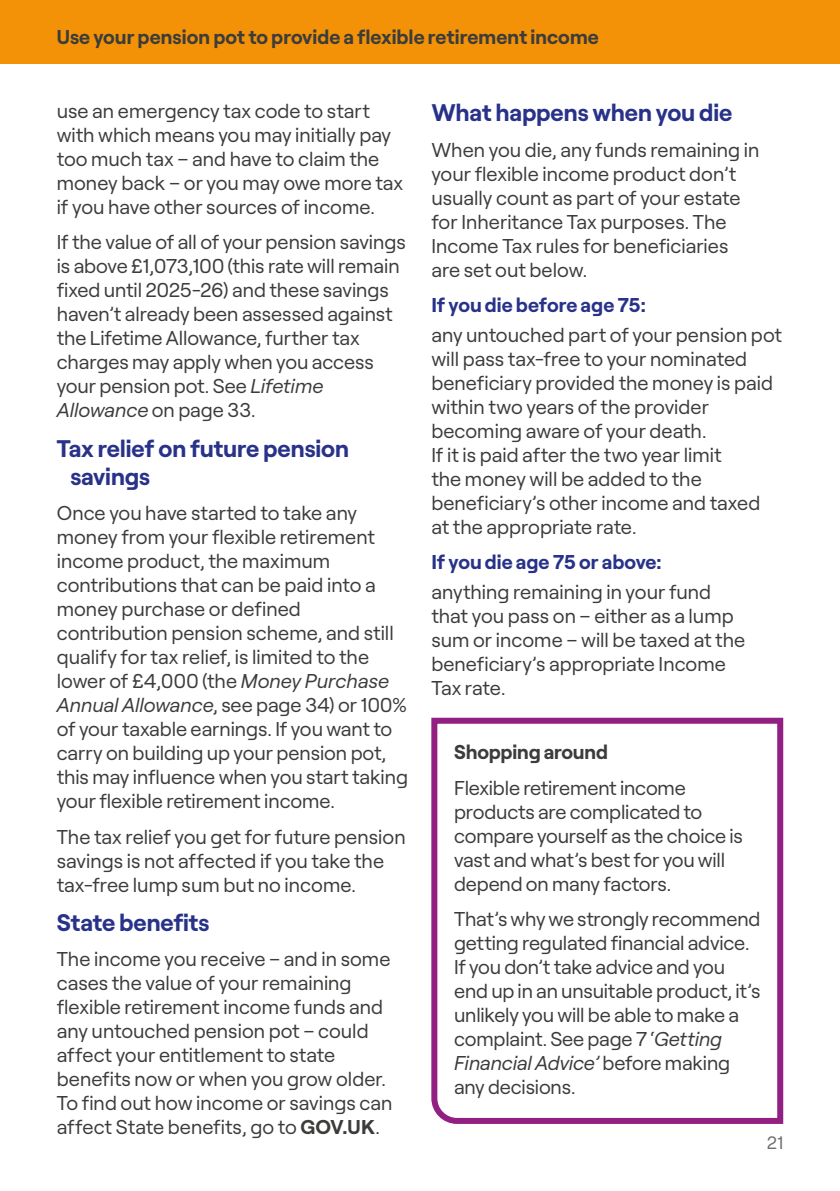
<style>
.page{position:relative;width:840px;height:1191px;background:#fff}
.page>*{position:absolute;margin:0;border:0;box-sizing:border-box;transform-origin:0 0}
.Subheader2_12_14{font:700 24px/28px "Roobert";letter-spacing:-.005em;color:#283288}
.Body_10_12{font:20px/24px "Roobert";color:#3c3c3b}
.PO_Purple_body_larg{font:20px/24px "Roobert";letter-spacing:-.01em;color:#3c3c3b}
.Subheader2_10_12_on{font:700 20px "Roobert";color:#3c3c3b}
.Subheader3_10_12{font:700 20px "Roobert";color:#283288}
.PO_Purple_subheader{font:700 20px "Roobert";letter-spacing:-.005em;color:#3c3c3b}
.t1{font:18px "Roobert";color:#706f6f}
.s1{font-style:italic}
.s2{font-weight:700}
</style>
<div class="page">
<div style="left:0;top:0;width:839px;height:64px;background:#f39207"></div>
<svg style="left:431px;top:717px;width:353px;height:407px"></svg>
<p class="Subheader2_10_12_on" style="left:57px;top:22px;width:543px">Use your pension pot to provide a flexible retirement income</p>
<p class="Body_10_12" style="left:57px;top:97px;width:348px">use an emergency tax code to start with which means you may initially pay too much tax – and have to claim the money back – or you may owe more tax if you have other sources of income.</p>
<p class="Body_10_12" style="left:57px;top:229px;width:350px">If the value of all of your pension savings is above £1,073,100 (this rate will remain fixed until 2025-26) and these savings haven’t already been assessed against the Lifetime Allowance, further tax charges may apply when you access your pension pot. See <span class="s1">Lifetime Allowance</span> on page 33.</p>
<p class="Subheader2_12_14" style="left:70px;top:432px;width:280px;text-indent:-14px">Tax relief on future pension savings</p>
<p class="Body_10_12" style="left:57px;top:499px;width:352px">Once you have started to take any money from your flexible retirement income product, the maximum contributions that can be paid into a money purchase or defined contribution pension scheme, and still qualify for tax relief, is limited to the lower of £4,000 (the <span class="s1">Money Purchase Annual Allowance</span>, see page 34) or 100% of your taxable earnings. If you want to carry on building up your pension pot, this may influence when you start taking your flexible retirement income.</p>
<p class="Body_10_12" style="left:57px;top:823px;width:350px">The tax relief you get for future pension savings is not affected if you take the tax-free lump sum but no income.</p>
<p class="Subheader2_12_14" style="left:57px;top:906px;width:154px">State benefits</p>
<p class="Body_10_12" style="left:57px;top:945px;width:337px">The income you receive – and in some cases the value of your remaining flexible retirement income funds and any untouched pension pot – could affect your entitlement to state benefits now or when you grow older.<br>To find out how income or savings can affect State benefits, go to <span class="s2">GOV.UK</span>.</p>
<p class="Subheader2_12_14" style="left:431px;top:97px;width:302px">What happens when you die</p>
<p class="Body_10_12" style="left:431px;top:136px;width:329px">When you die, any funds remaining in your flexible income product don’t usually count as part of your estate for Inheritance Tax purposes. The<br>Income Tax rules for beneficiaries are set out below.</p>
<p class="Subheader3_10_12" style="left:431px;top:289px;width:216px">If you die before age 75:</p>
<p class="Body_10_12" style="left:431px;top:321px;width:352px">any untouched part of your pension pot will pass tax-free to your nominated beneficiary provided the money is paid within two years of the provider becoming aware of your death.<br>If it is paid after the two year limit<br>the money will be added to the beneficiary’s other income and taxed at the appropriate rate.</p>
<p class="Subheader3_10_12" style="left:431px;top:546px;width:231px">If you die age 75 or above:</p>
<p class="Body_10_12" style="left:431px;top:578px;width:315px">anything remaining in your fund that you pass on – either as a lump sum or income – will be taxed at the beneficiary’s appropriate Income<br>Tax rate.</p>
<p class="PO_Purple_subheader" style="left:454px;top:736px;width:155px">Shopping around</p>
<p class="PO_Purple_body_larg" style="left:454px;top:774px;width:290px">Flexible retirement income products are complicated to compare yourself as the choice is vast and what’s best for you will depend on many factors.</p>
<p class="PO_Purple_body_larg" style="left:454px;top:905px;width:308px">That’s why we strongly recommend getting regulated financial advice.<br>If you don’t take advice and you end up in an unsuitable product, it’s unlikely you will be able to make a complaint. See page 7 ‘<span class="s1">Getting<br>Financial Advice’</span> before making any decisions.</p>
<p class="t1" style="left:766px;top:1128px;width:18px">21</p>
</div>
